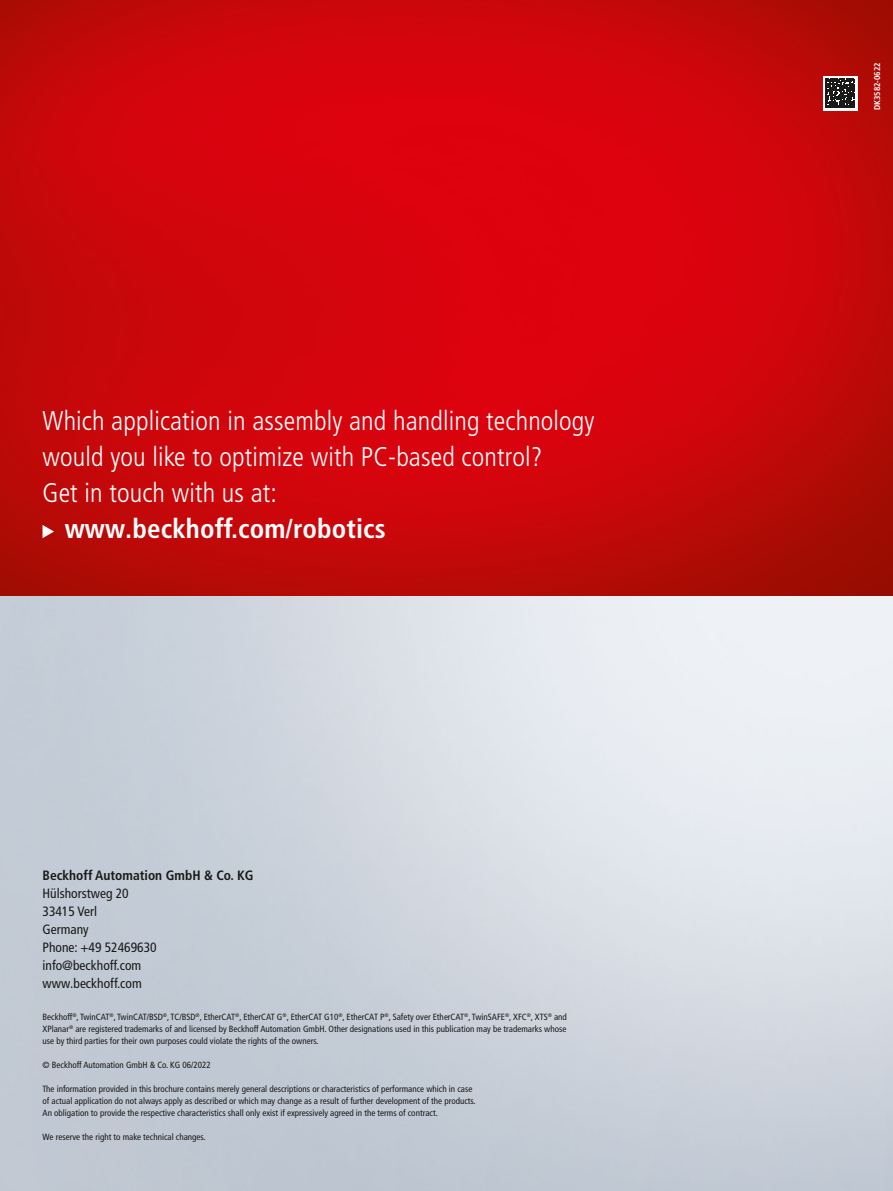
<style>
.page{position:relative;width:893px;height:1191px;background:#fff}
.page>*{position:absolute;margin:0;border:0;box-sizing:border-box;transform-origin:0 0}
.t1{font:300 condensed 27px/36px "Frutiger LT Pro";letter-spacing:.005em;color:#fff}
.t2{font:700 condensed 27px "Frutiger LT Pro";letter-spacing:.005em;color:#fff}
.t3{font:condensed 13.5px/18px "Frutiger LT Pro";color:#1a1a18}
.t4{font:700 condensed 13.5px "Frutiger LT Pro";color:#1a1a18}
.t5{font:condensed 9px/12px "Frutiger LT Pro";color:#1a1a18;text-align:justify}
.t6{font:700 condensed 8.4px "Frutiger LT Pro";color:#fff}
</style>
<div class="page">
<img style="left:0;top:595px;width:893px;height:596px">
<img style="left:0;top:0;width:893px;height:595px">
<svg style="left:43px;top:525px;width:11px;height:13px"></svg>
<div style="left:823px;top:76px;width:34px;height:34px;background:#fff"></div>
<svg style="left:825px;top:78px;width:30px;height:30px"></svg>
<h1 class="t1" style="left:43px;top:403px;width:554px">Which application in assembly and handling technology would you like to optimize with PC-based control?<br>Get in touch with us at:</h1>
<h1 class="t2" style="left:65px;top:513px;width:323px">www.beckhoff.com/robotics</h1>
<h2 class="t4" style="left:43px;top:867px;width:213px">Beckhoff Automation GmbH &amp; Co. KG</h2>
<h2 class="t3" style="left:43px;top:884px;width:116px">Hülshorstweg 20<br>33415 Verl<br>Germany<br>Phone: +49 52469630 info@beckhoff.com www.beckhoff.com</h2>
<p class="t5" style="left:43px;top:1010px;width:526px">Beckhoff<sup>®</sup>, TwinCAT<sup>®</sup>, TwinCAT/BSD<sup>®</sup>, TC/BSD<sup>®</sup>, EtherCAT<sup>®</sup>, EtherCAT G<sup>®</sup>, EtherCAT G10<sup>®</sup>, EtherCAT P<sup>®</sup>, Safety over EtherCAT<sup>®</sup>, TwinSAFE<sup>®</sup>, XFC<sup>®</sup>, XTS<sup>®</sup> and XPlanar<sup>®</sup> are registered trademarks of and licensed by Beckhoff Automation GmbH. Other designations used in this publication may be trademarks whose use by third parties for their own purposes could violate the rights of the owners.</p>
<p class="t5" style="left:43px;top:1058px;width:170px">© Beckhoff Automation GmbH &amp; Co. KG 06/2022</p>
<p class="t5" style="left:43px;top:1082px;width:435px;text-align:left">The information provided in this brochure contains merely general descriptions or characteristics of performance which in case of actual application do not always apply as described or which may change as a result of further development of the products.<br>An obligation to provide the respective characteristics shall only exist if expressively agreed in the terms of contract.</p>
<p class="t5" style="left:43px;top:1130px;width:165px">We reserve the right to make technical changes.</p>
<p class="t6" style="left:872px;top:110px;width:49px;rotate:-90deg">DK3582-0622</p>
</div>
